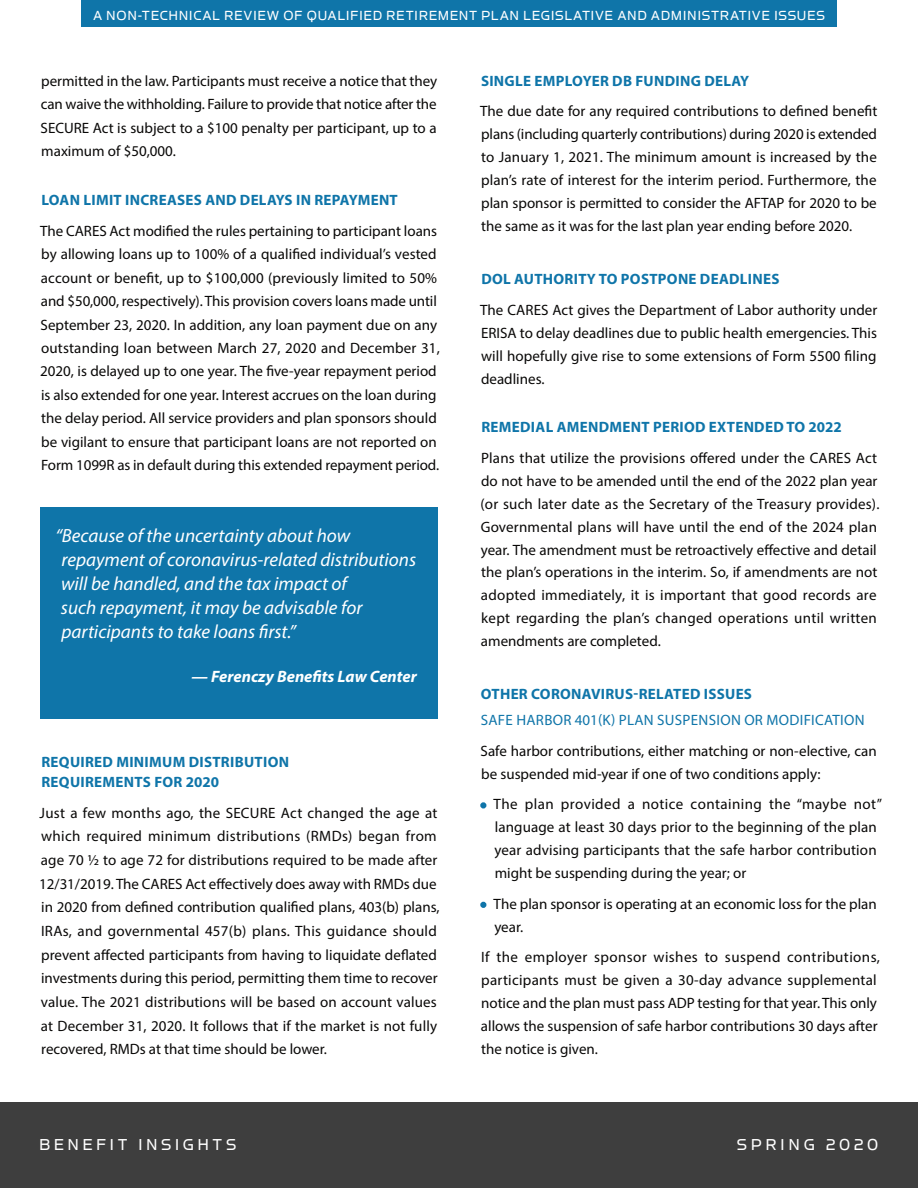
<style>
.page{position:relative;width:918px;height:1188px;background:#fff}
.page>*{position:absolute;margin:0;border:0;box-sizing:border-box;transform-origin:0 0}
.t1{font:italic 19.2px/24px "Myriad Pro";color:#fff}
.t2{font:18px "Simian Display Orangutan";letter-spacing:.19em;color:#fff}
.t3{font:italic 700 16.5px "Myriad Pro";color:#fff}
.t4{font:15px/23px "Myriad Pro";color:#090807}
.t5{font:700 15px/19.2px "Myriad Pro";letter-spacing:.02em;color:#0f75a9}
.t6{font:15px "Simian Display Orangutan";letter-spacing:.04em;color:#fff}
.t7{font:15px "Myriad Pro";letter-spacing:.02em;color:#0f75a9}
.s1{font-weight:700;color:#0f75a9}
</style>
<div class="page">
<div style="left:0;top:1102px;width:918px;height:86px;background:#3e3e3e"></div>
<div style="left:81px;top:0;width:756px;height:27px;background:#0f75a9"></div>
<div style="left:40px;top:508px;width:398px;height:211px;background:#0f75a9"></div>
<p class="t6" style="left:93px;top:8px;width:733px">A NON-TECHNICAL REVIEW OF QUALIFIED RETIREMENT PLAN LEGISLATIVE AND ADMINISTRATIVE ISSUES</p>
<p class="t4" style="left:41px;top:69px;width:398px;line-height:23.4px;text-align:justify">permitted in the law. Participants must receive a notice that they can waive the withholding. Failure to provide that notice after the SECURE Act is subject to a $100 penalty per participant, up to a maximum of $50,000.</p>
<p class="t5" style="left:41px;top:190px;width:358px">LOAN LIMIT INCREASES AND DELAYS IN REPAYMENT</p>
<p class="t4" style="left:40px;top:219px;width:401px;line-height:23.4px">The CARES Act modified the rules pertaining to participant loans by allowing loans up to 100% of a qualified individual’s vested account or benefit, up to $100,000 (previously limited to 50% and $50,000, respectively). This provision covers loans made until September 23, 2020. In addition, any loan payment due on any outstanding loan between March 27, 2020 and December 31, 2020, is delayed up to one year. The five-year repayment period is also extended for one year. Interest accrues on the loan during the delay period. All service providers and plan sponsors should be vigilant to ensure that participant loans are not reported on Form 1099R as in default during this extended repayment period.</p>
<p class="t1" style="left:55px;top:523px;width:362px">“Because of the uncertainty about how repayment of coronavirus-related distributions will be handled, and the tax impact of<br>such repayment, it may be advisable for participants to take loans first.”</p>
<p class="t3" style="left:192px;top:665px;width:227px">— Ferenczy Benefits Law Center</p>
<p class="t5" style="left:41px;top:752px;width:249px">REQUIRED MINIMUM DISTRIBUTION<br>REQUIREMENTS FOR 2020</p>
<p class="t4" style="left:39px;top:801px;width:402px;line-height:23.7px">Just a few months ago, the SECURE Act changed the age at which required minimum distributions (RMDs) began from age 70 ½ to age 72 for distributions required to be made after 12/31/2019. The CARES Act effectively does away with RMDs due in 2020 from defined contribution qualified plans, 403(b) plans, IRAs, and governmental 457(b) plans. This guidance should prevent affected participants from having to liquidate deflated investments during this period, permitting them time to recover value. The 2021 distributions will be based on account values at December 31, 2020. It follows that if the market is not fully recovered, RMDs at that time should be lower.</p>
<p class="t5" style="left:481px;top:71px;width:270px">SINGLE EMPLOYER DB FUNDING DELAY</p>
<p class="t4" style="left:480px;top:100px;width:399px;text-align:justify">The due date for any required contributions to defined benefit plans (including quarterly contributions) during 2020 is extended to January 1, 2021. The minimum amount is increased by the plan’s rate of interest for the interim period. Furthermore, the plan sponsor is permitted to consider the AFTAP for 2020 to be the same as it was for the last plan year ending before 2020.</p>
<p class="t5" style="left:481px;top:269px;width:300px">DOL AUTHORITY TO POSTPONE DEADLINES</p>
<p class="t4" style="left:480px;top:298px;width:399px;text-align:justify">The CARES Act gives the Department of Labor authority under ERISA to delay deadlines due to public health emergencies. This will hopefully give rise to some extensions of Form 5500 filing deadlines.</p>
<p class="t5" style="left:481px;top:417px;width:362px">REMEDIAL AMENDMENT PERIOD EXTENDED TO 2022</p>
<p class="t4" style="left:481px;top:446px;width:400px">Plans that utilize the provisions offered under the CARES Act do not have to be amended until the end of the 2022 plan year (or such later date as the Secretary of the Treasury provides).<br>Governmental plans will have until the end of the 2024 plan year. The amendment must be retroactively effective and detail the plan’s operations in the interim. So, if amendments are not adopted immediately, it is important that good records are kept regarding the plan’s changed operations until written amendments are completed.</p>
<p class="t5" style="left:481px;top:684px;width:273px">OTHER CORONAVIRUS-RELATED ISSUES</p>
<p class="t7" style="left:481px;top:711px;width:385px">SAFE HARBOR 401(K) PLAN SUSPENSION OR MODIFICATION</p>
<p class="t4" style="left:481px;top:739px;width:398px">Safe harbor contributions, either matching or non-elective, can be suspended mid-year if one of two conditions apply:</p>
<p class="t4" style="left:494px;top:793px;width:389px;text-indent:-14px"><span class="s1">•</span> The plan provided a notice containing the “maybe not” language at least 30 days prior to the beginning of the plan year advising participants that the safe harbor contribution might be suspending during the year; or</p>
<p class="t4" style="left:494px;top:892px;width:384px;text-indent:-14px"><span class="s1">•</span> The plan sponsor is operating at an economic loss for the plan year.</p>
<p class="t4" style="left:481px;top:945px;width:401px">If the employer sponsor wishes to suspend contributions, participants must be given a 30-day advance supplemental notice and the plan must pass ADP testing for that year. This only allows the suspension of safe harbor contributions 30 days after the notice is given.</p>
<p class="t2" style="left:39px;top:1136px;width:199px">BENEFIT INSIGHTS</p>
<p class="t2" style="left:737px;top:1136px;width:143px">SPRING 2020</p>
</div>
